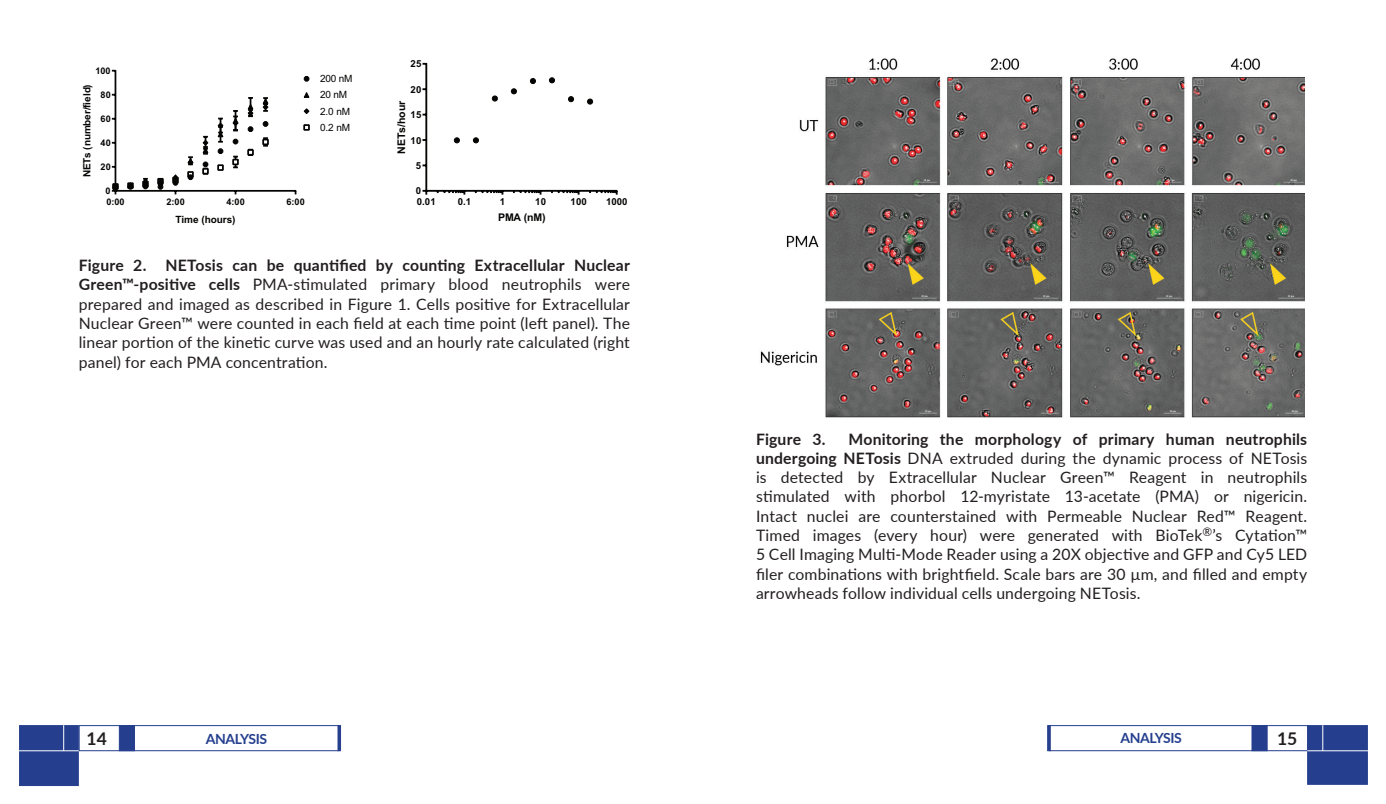
<style>
.page{position:relative;width:1386px;height:804px;background:#fff}
.page>*{position:absolute;margin:0;border:0;box-sizing:border-box;transform-origin:0 0}
.t1{font:700 17.5px "Lato";color:#231f20}
.t2{font:15.75px/19.2px "Lato";letter-spacing:.01em;color:#231f20;text-align:justify}
.t3{font:700 15.75px "Lato";letter-spacing:.01em;color:#231f20}
.t4{font:700 14px "Lato";letter-spacing:-.03em;color:#253f8e}
.t5{font:700 10.5px "Arial";letter-spacing:-.01em;color:#040503}
.t6{font:700 9.97px "Arial";letter-spacing:-.01em;color:#040503}
.t7{font:9.97px/16.3px "Arial";letter-spacing:-.02em;color:#040503}
.t8{font:700 9.62px "Arial";letter-spacing:.015em;color:#040503}
.t9{font:700 9.1px "Arial";letter-spacing:.015em;color:#040503}
.s1{font-weight:700}
</style>
<div class="page">
<div style="left:19px;top:724px;width:60px;height:61px;background:#253f8e;border:1px solid #253f8e"></div>
<div style="left:79px;top:724px;width:260px;height:26px;border:1px solid #253f8e"></div>
<div style="left:119px;top:724px;width:16px;height:26px;background:#253f8e;border:1px solid #253f8e"></div>
<hr style="left:338px;top:724px;width:3px;height:26px;background:#253f8e">
<div style="left:1307px;top:724px;width:61px;height:60px;background:#253f8e;border:1px solid #253f8e"></div>
<div style="left:1049px;top:724px;width:259px;height:26px;border:1px solid #253f8e"></div>
<div style="left:1252px;top:724px;width:16px;height:26px;background:#253f8e;border:1px solid #253f8e"></div>
<svg style="left:1047px;top:724px;width:4px;height:26px"></svg>
<svg style="left:63px;top:724px;width:1px;height:26px"></svg>
<hr style="left:0;top:750px;width:79px;height:1px;background:#fff">
<svg style="left:1322px;top:724px;width:1px;height:26px"></svg>
<hr style="left:1307px;top:750px;width:67px;height:1px;background:#fff">
<hr style="left:115px;top:190px;width:181px;height:2px;background:#040503">
<hr style="left:115px;top:70px;width:1px;height:121px;background:#040503">
<div style="left:112px;top:183px;width:7px;height:7px;border:2px solid #040503"></div>
<div style="left:127px;top:182px;width:7px;height:7px;border:2px solid #040503"></div>
<div style="left:142px;top:181px;width:7px;height:6px;border:2px solid #040503"></div>
<div style="left:157px;top:178px;width:7px;height:6px;border:2px solid #040503"></div>
<div style="left:172px;top:177px;width:7px;height:6px;border:2px solid #040503"></div>
<div style="left:187px;top:171px;width:7px;height:7px;border:2px solid #040503"></div>
<div style="left:202px;top:168px;width:7px;height:6px;border:2px solid #040503"></div>
<div style="left:217px;top:164px;width:7px;height:7px;border:2px solid #040503"></div>
<svg style="left:233px;top:156px;width:5px;height:12px"></svg>
<div style="left:232px;top:159px;width:7px;height:6px;border:2px solid #040503"></div>
<div style="left:247px;top:149px;width:7px;height:7px;border:2px solid #040503"></div>
<svg style="left:263px;top:137px;width:5px;height:10px"></svg>
<div style="left:262px;top:139px;width:7px;height:6px;border:2px solid #040503"></div>
<svg style="left:188px;top:156px;width:5px;height:9px"></svg>
<svg style="left:203px;top:136px;width:5px;height:19px"></svg>
<svg style="left:218px;top:118px;width:5px;height:25px"></svg>
<svg style="left:233px;top:110px;width:5px;height:21px"></svg>
<svg style="left:248px;top:97px;width:5px;height:20px"></svg>
<svg style="left:263px;top:97px;width:5px;height:15px"></svg>
<svg style="left:112px;top:184px;width:6px;height:10px"></svg>
<svg style="left:128px;top:182px;width:5px;height:7px"></svg>
<svg style="left:143px;top:178px;width:5px;height:11px"></svg>
<svg style="left:158px;top:178px;width:5px;height:11px"></svg>
<svg style="left:173px;top:174px;width:5px;height:11px"></svg>
<svg style="left:188px;top:172px;width:5px;height:8px"></svg>
<svg style="left:203px;top:162px;width:5px;height:13px"></svg>
<svg style="left:218px;top:149px;width:5px;height:5px"></svg>
<svg style="left:233px;top:139px;width:5px;height:5px"></svg>
<svg style="left:248px;top:127px;width:5px;height:5px"></svg>
<svg style="left:263px;top:121px;width:5px;height:5px"></svg>
<svg style="left:304px;top:76px;width:5px;height:5px"></svg>
<svg style="left:304px;top:92px;width:5px;height:5px"></svg>
<svg style="left:304px;top:109px;width:5px;height:5px"></svg>
<div style="left:303px;top:124px;width:7px;height:7px;border:2px solid #040503"></div>
<svg style="left:589px;top:191px;width:29px;height:3px"></svg>
<svg style="left:551px;top:192px;width:29px;height:2px"></svg>
<svg style="left:513px;top:192px;width:28px;height:2px"></svg>
<svg style="left:475px;top:192px;width:28px;height:2px"></svg>
<svg style="left:437px;top:192px;width:28px;height:2px"></svg>
<hr style="left:426px;top:190px;width:191px;height:2px;background:#040503">
<hr style="left:425px;top:63px;width:2px;height:128px;background:#040503">
<svg style="left:587px;top:99px;width:6px;height:5px"></svg>
<svg style="left:568px;top:96px;width:6px;height:6px"></svg>
<svg style="left:549px;top:78px;width:6px;height:5px"></svg>
<svg style="left:530px;top:78px;width:6px;height:6px"></svg>
<svg style="left:511px;top:89px;width:6px;height:5px"></svg>
<svg style="left:492px;top:96px;width:5px;height:5px"></svg>
<svg style="left:473px;top:138px;width:6px;height:5px"></svg>
<svg style="left:454px;top:138px;width:6px;height:5px"></svg>
<img style="left:760px;top:58px;width:544px;height:360px">
<p class="t9" style="left:95px;top:64px;width:17px">100</p>
<p class="t6" style="left:80px;top:177px;width:95px;rotate:-90deg">NETs (number/field)</p>
<p class="t7" style="left:320px;top:70px;width:34px">200 nM<br>20 nM<br>2.0 nM<br>0.2 nM</p>
<p class="t9" style="left:101px;top:88px;width:12px">80</p>
<p class="t9" style="left:101px;top:112px;width:12px">60</p>
<p class="t9" style="left:101px;top:136px;width:12px">40</p>
<p class="t9" style="left:101px;top:160px;width:12px">20</p>
<p class="t8" style="left:411px;top:57px;width:12px">25</p>
<p class="t8" style="left:411px;top:82px;width:12px">20</p>
<p class="t5" style="left:394px;top:154px;width:54px;rotate:-90deg">NETs/hour</p>
<p class="t8" style="left:411px;top:108px;width:12px">15</p>
<p class="t8" style="left:411px;top:133px;width:12px">10</p>
<p class="t8" style="left:416px;top:159px;width:7px">5</p>
<p class="t9" style="left:106px;top:184px;width:7px">0</p>
<p class="t8" style="left:416px;top:184px;width:7px">0</p>
<p class="t9" style="left:106px;top:195px;width:20px">0:00</p>
<p class="t9" style="left:166px;top:195px;width:20px">2:00</p>
<p class="t9" style="left:226px;top:195px;width:20px">4:00</p>
<p class="t9" style="left:286px;top:195px;width:20px">6:00</p>
<p class="t8" style="left:417px;top:195px;width:20px">0.01</p>
<p class="t8" style="left:458px;top:195px;width:15px">0.1</p>
<p class="t8" style="left:500px;top:195px;width:7px">1</p>
<p class="t8" style="left:535px;top:195px;width:12px">10</p>
<p class="t8" style="left:571px;top:195px;width:18px">100</p>
<p class="t8" style="left:606px;top:195px;width:23px">1000</p>
<p class="t6" style="left:176px;top:212px;width:61px">Time (hours)</p>
<p class="t5" style="left:498px;top:210px;width:49px">PMA (nM)</p>
<p class="t2" style="left:79px;top:255px;width:553px"><span class="s1">Figure 2. NETosis can be quantified by counting Extracellular Nuclear Green™-positive cells</span> PMA-stimulated primary blood neutrophils were prepared and imaged as described in Figure 1. Cells positive for Extracellular Nuclear Green™ were counted in each field at each time point (left panel). The linear portion of the kinetic curve was used and an hourly rate calculated (right panel) for each PMA concentration.</p>
<p class="t2" style="left:756px;top:428px;width:553px;text-indent:92px"><span class="s1">Monitoring the morphology of primary human neutrophils undergoing NETosis</span> DNA extruded during the dynamic process of NETosis is detected by Extracellular Nuclear Green™ Reagent in neutrophils stimulated with phorbol 12-myristate 13-acetate (PMA) or nigericin.<br>Intact nuclei are counterstained with Permeable Nuclear Red™ Reagent.<br>Timed images (every hour) were generated with BioTek<sup>®</sup>’s Cytation™ 5 Cell Imaging Multi-Mode Reader using a 20X objective and GFP and Cy5 LED filer combinations with brightfield. Scale bars are 30 µm, and filled and empty arrowheads follow individual cells undergoing NETosis.</p>
<p class="t3" style="left:756px;top:427px;width:71px">Figure 3.</p>
<p class="t1" style="left:87px;top:725px;width:22px">14</p>
<p class="t4" style="left:206px;top:728px;width:63px">ANALYSIS</p>
<p class="t4" style="left:1120px;top:727px;width:63px">ANALYSIS</p>
<p class="t1" style="left:1277px;top:725px;width:22px">15</p>
</div>
